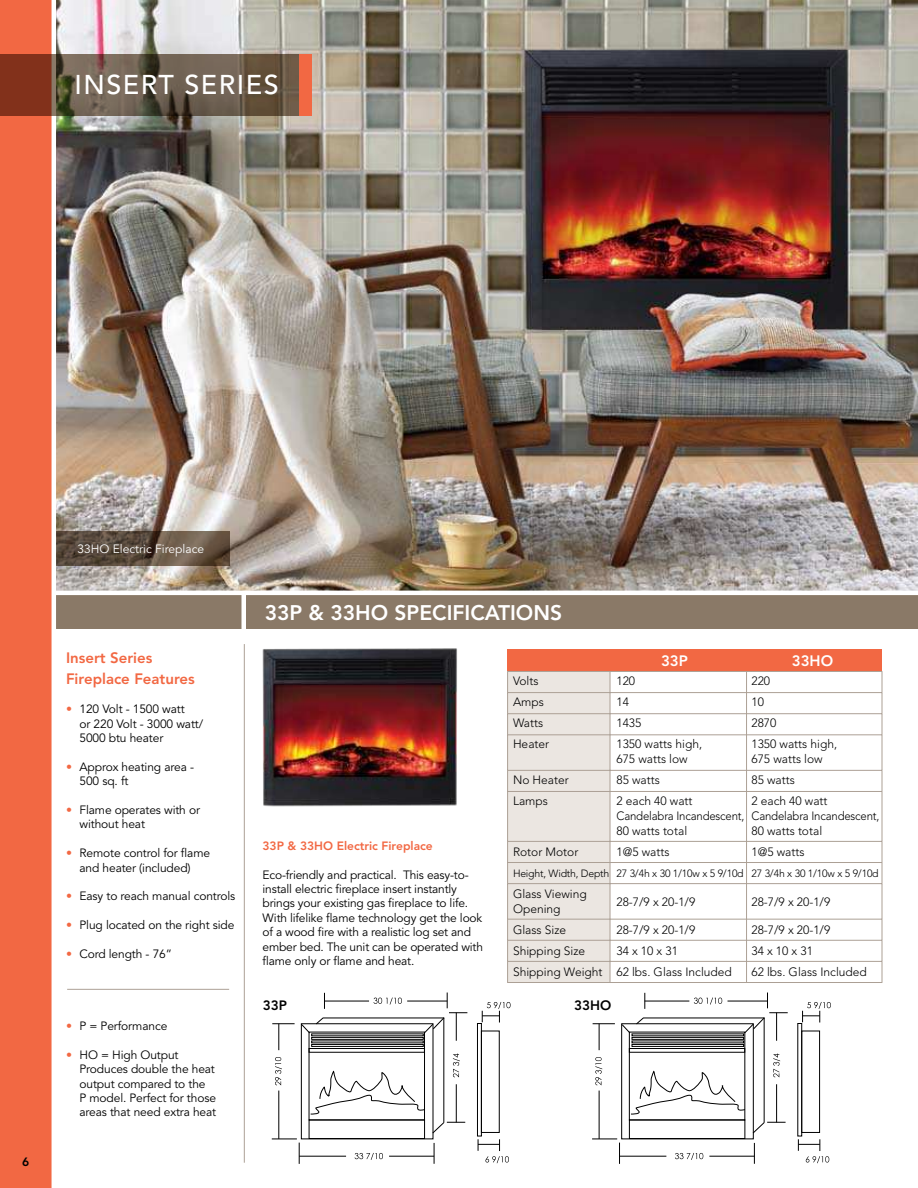
<style>
.page{position:relative;width:918px;height:1188px;background:#fff}
.page>*{position:absolute;margin:0;border:0;box-sizing:border-box;transform-origin:0 0}
.t1{font:500 27px "Avenir";letter-spacing:.055em;color:#fff}
.t2{font:800 21px "Avenir";color:#fff}
.t3{font:800 15px/21.6px "Avenir";color:#f26843}
.t4{font:800 15px "Avenir";color:#fff}
.t5{font:800 13.5px "Avenir";color:#000}
.t6{font:12px/14.4px "Avenir";letter-spacing:-.01em;color:#000}
.t7{font:300 12px/15px "Avenir";color:#000}
.t8{font:800 12px "Avenir";color:#f26843}
.t9{font:12px "Avenir";color:#fff}
.t10{font:800 12px "Avenir";color:#000}
.t11{font:300 10.5px "Avenir";letter-spacing:-.015em;color:#000}
.s1{color:#f26843}
</style>
<div class="page">
<img style="left:56px;top:0;width:862px;height:591px">
<div style="left:56px;top:594px;width:862px;height:34px;background:#8a7967"></div>
<div style="left:0;top:0;width:52px;height:1188px;background:#f26843"></div>
<svg style="left:56px;top:531px;width:173px;height:35px;background:#5f4f41"></svg>
<hr style="left:53px;top:591px;width:865px;height:4px;background:#fff">
<hr style="left:242px;top:592px;width:4px;height:39px;background:#fff">
<hr style="left:244px;top:644px;width:1px;height:519px;background:#aca095">
<img style="left:262px;top:648px;width:195px;height:159px">
<div style="left:301px;top:1023px;width:132px;height:116px;border:1px solid #000"></div>
<div style="left:309px;top:1032px;width:116px;height:88px;border:1px solid #000"></div>
<div style="left:309px;top:1120px;width:116px;height:19px;border:1px solid #000"></div>
<hr style="left:299px;top:1156px;width:47px;height:1px;background:#000">
<hr style="left:389px;top:1156px;width:45px;height:1px;background:#000">
<hr style="left:444px;top:1018px;width:1px;height:105px;background:#000">
<svg style="left:434px;top:1143px;width:1px;height:21px"></svg>
<svg style="left:272px;top:1139px;width:28px;height:25px"></svg>
<svg style="left:301px;top:1024px;width:9px;height:10px"></svg>
<svg style="left:355px;top:1153px;width:28px;height:7px"></svg>
<svg style="left:453px;top:1054px;width:7px;height:23px"></svg>
<svg style="left:482px;top:1002px;width:29px;height:21px"></svg>
<svg style="left:478px;top:1139px;width:31px;height:24px"></svg>
<svg style="left:275px;top:1057px;width:7px;height:28px"></svg>
<svg style="left:432px;top:1122px;width:33px;height:12px"></svg>
<svg style="left:272px;top:1023px;width:23px;height:27px"></svg>
<hr style="left:279px;top:1091px;width:1px;height:48px;background:#000">
<svg style="left:316px;top:993px;width:151px;height:48px"></svg>
<hr style="left:456px;top:1084px;width:1px;height:38px;background:#000">
<svg style="left:310px;top:1063px;width:115px;height:52px"></svg>
<div style="left:311px;top:1037px;width:113px;height:3px;border:1px solid #000"></div>
<div style="left:311px;top:1044px;width:113px;height:3px;border:1px solid #000"></div>
<div style="left:309px;top:1048px;width:116px;height:5px;border:1px solid #000"></div>
<div style="left:477px;top:1023px;width:5px;height:113px;border:1px solid #000"></div>
<div style="left:481px;top:1031px;width:19px;height:102px;border:1px solid #000"></div>
<div style="left:621px;top:1023px;width:133px;height:116px;border:1px solid #000"></div>
<div style="left:629px;top:1032px;width:116px;height:88px;border:1px solid #000"></div>
<div style="left:629px;top:1120px;width:116px;height:19px;border:1px solid #000"></div>
<hr style="left:619px;top:1156px;width:47px;height:1px;background:#000">
<hr style="left:709px;top:1156px;width:45px;height:1px;background:#000">
<hr style="left:764px;top:1018px;width:1px;height:105px;background:#000">
<svg style="left:754px;top:1143px;width:1px;height:21px"></svg>
<svg style="left:592px;top:1139px;width:28px;height:25px"></svg>
<svg style="left:675px;top:1153px;width:28px;height:7px"></svg>
<svg style="left:773px;top:1054px;width:7px;height:23px"></svg>
<svg style="left:802px;top:1002px;width:29px;height:21px"></svg>
<svg style="left:798px;top:1139px;width:31px;height:24px"></svg>
<svg style="left:595px;top:1057px;width:7px;height:28px"></svg>
<svg style="left:753px;top:1122px;width:33px;height:12px"></svg>
<svg style="left:593px;top:1023px;width:22px;height:27px"></svg>
<hr style="left:599px;top:1091px;width:1px;height:48px;background:#000">
<svg style="left:622px;top:993px;width:166px;height:48px"></svg>
<hr style="left:776px;top:1084px;width:1px;height:38px;background:#000">
<svg style="left:630px;top:1063px;width:116px;height:52px"></svg>
<div style="left:632px;top:1037px;width:112px;height:3px;border:1px solid #000"></div>
<div style="left:632px;top:1044px;width:112px;height:3px;border:1px solid #000"></div>
<div style="left:629px;top:1048px;width:116px;height:5px;border:1px solid #000"></div>
<div style="left:801px;top:1031px;width:19px;height:102px;border:1px solid #000"></div>
<div style="left:507px;top:649px;width:375px;height:22px;background:#f26843"></div>
<svg style="left:611px;top:672px;width:271px;height:310px"></svg>
<hr style="left:610px;top:671px;width:272px;height:1px;background:#aca095">
<hr style="left:610px;top:692px;width:272px;height:1px;background:#aca095">
<hr style="left:610px;top:713px;width:272px;height:1px;background:#aca095">
<svg style="left:882px;top:672px;width:1px;height:62px"></svg>
<hr style="left:610px;top:734px;width:272px;height:1px;background:#aca095">
<hr style="left:882px;top:735px;width:1px;height:35px;background:#aca095">
<hr style="left:610px;top:770px;width:272px;height:1px;background:#aca095">
<svg style="left:882px;top:771px;width:1px;height:20px"></svg>
<hr style="left:610px;top:791px;width:272px;height:1px;background:#aca095">
<hr style="left:882px;top:792px;width:1px;height:49px;background:#aca095">
<hr style="left:610px;top:841px;width:272px;height:1px;background:#aca095">
<hr style="left:610px;top:862px;width:272px;height:1px;background:#aca095">
<svg style="left:882px;top:842px;width:1px;height:41px"></svg>
<hr style="left:610px;top:883px;width:272px;height:1px;background:#aca095">
<hr style="left:882px;top:884px;width:1px;height:35px;background:#aca095">
<hr style="left:610px;top:919px;width:272px;height:1px;background:#aca095">
<hr style="left:610px;top:940px;width:272px;height:1px;background:#aca095">
<hr style="left:610px;top:961px;width:272px;height:1px;background:#aca095">
<svg style="left:507px;top:671px;width:104px;height:311px;background:#e4ded9"></svg>
<svg style="left:882px;top:920px;width:1px;height:62px"></svg>
<hr style="left:507px;top:982px;width:103px;height:1px;background:#aca095">
<hr style="left:610px;top:982px;width:272px;height:1px;background:#aca095">
<hr style="left:67px;top:989px;width:162px;height:1px;background:#aca095">
<svg style="left:0;top:54px;width:299px;height:61px;background:#6d5442"></svg>
<div style="left:299px;top:54px;width:12px;height:61px;background:#f26843"></div>
<hr style="left:746px;top:671px;width:1px;height:312px;background:#aca095">
<h1 class="t1" style="left:74px;top:74px;width:206px">INSERT SERIES</h1>
<p class="t10" style="left:22px;top:1156px;width:9px">6</p>
<p class="t9" style="left:78px;top:544px;width:128px">33HO Electric Fireplace</p>
<p class="t3" style="left:66px;top:648px;width:130px">Insert Series<br>Fireplace Features</p>
<p class="t6" style="left:79px;top:703px;width:125px;text-indent:-13px"><span class="s1">•</span> 120 Volt - 1500 watt<br>or 220 Volt - 3000 watt/<br>5000 btu heater</p>
<p class="t6" style="left:79px;top:761px;width:116px;text-indent:-13px"><span class="s1">•</span> Approx heating area -<br>500 sq. ft</p>
<p class="t6" style="left:79px;top:804px;width:122px;text-indent:-13px"><span class="s1">•</span> Flame operates with or without heat</p>
<p class="t6" style="left:66px;top:847px;width:146px;text-align:center"><span class="s1">•</span> Remote control for flame and heater (included)</p>
<p class="t6" style="left:66px;top:890px;width:171px"><span class="s1">•</span> Easy to reach manual controls</p>
<p class="t6" style="left:66px;top:919px;width:170px"><span class="s1">•</span> Plug located on the right side</p>
<p class="t6" style="left:66px;top:948px;width:108px"><span class="s1">•</span> Cord length - 76”</p>
<p class="t6" style="left:66px;top:1020px;width:103px"><span class="s1">•</span> P = Performance</p>
<p class="t6" style="left:79px;top:1049px;width:138px;text-indent:-13px"><span class="s1">•</span> HO = High Output<br>Produces double the heat output compared to the<br>P model. Perfect for those areas that need extra heat</p>
<h2 class="t2" style="left:265px;top:604px;width:299px">33P &amp; 33HO SPECIFICATIONS</h2>
<p class="t4" style="left:661px;top:654px;width:28px">33P</p>
<p class="t4" style="left:792px;top:654px;width:43px">33HO</p>
<p class="t8" style="left:263px;top:841px;width:172px">33P &amp; 33HO Electric Fireplace</p>
<p class="t6" style="left:263px;top:869px;width:222px">Eco-friendly and practical. This easy-to&shy;install electric fireplace insert instantly brings your existing gas fireplace to life.<br>With lifelike flame technology get the look of a wood fire with a realistic log set and ember bed. The unit can be operated with flame only or flame and heat.</p>
<p class="t7" style="left:513px;top:675px;width:27px">Volts</p>
<p class="t7" style="left:616px;top:675px;width:20px">120</p>
<p class="t7" style="left:751px;top:675px;width:20px">220</p>
<p class="t7" style="left:513px;top:696px;width:32px">Amps</p>
<p class="t7" style="left:616px;top:696px;width:14px">14</p>
<p class="t7" style="left:751px;top:696px;width:14px">10</p>
<p class="t7" style="left:513px;top:717px;width:32px">Watts</p>
<p class="t7" style="left:617px;top:717px;width:26px">1435</p>
<p class="t7" style="left:752px;top:717px;width:26px">2870</p>
<p class="t7" style="left:513px;top:738px;width:38px">Heater</p>
<p class="t7" style="left:617px;top:738px;width:87px">1350 watts high,</p>
<p class="t7" style="left:752px;top:738px;width:87px">1350 watts high,</p>
<p class="t7" style="left:616px;top:753px;width:73px">675 watts low</p>
<p class="t7" style="left:751px;top:753px;width:73px">675 watts low</p>
<p class="t7" style="left:513px;top:774px;width:57px">No Heater</p>
<p class="t7" style="left:616px;top:774px;width:45px">85 watts</p>
<p class="t7" style="left:751px;top:774px;width:45px">85 watts</p>
<p class="t7" style="left:513px;top:795px;width:36px">Lamps</p>
<p class="t7" style="left:616px;top:795px;width:78px">2 each 40 watt</p>
<p class="t7" style="left:616px;top:795px;width:265px;text-indent:135px">2 each 40 watt<br>Candelabra Incandescent, Candelabra Incandescent,<br>80 watts total</p>
<p class="t7" style="left:752px;top:825px;width:72px">80 watts total</p>
<p class="t7" style="left:513px;top:846px;width:67px">Rotor Motor</p>
<p class="t7" style="left:616px;top:846px;width:54px">1@5 watts</p>
<p class="t7" style="left:752px;top:846px;width:54px">1@5 watts</p>
<p class="t11" style="left:513px;top:869px;width:367px">Height, Width, Depth 27 3/4h x 30 1/10w x 5 9/10d 27 3/4h x 30 1/10w x 5 9/10d</p>
<p class="t7" style="left:513px;top:888px;width:75px">Glass Viewing<br>Opening</p>
<p class="t7" style="left:616px;top:895px;width:80px">28-7/9 x 20-1/9</p>
<p class="t7" style="left:752px;top:895px;width:80px">28-7/9 x 20-1/9</p>
<p class="t7" style="left:513px;top:924px;width:55px">Glass Size</p>
<p class="t7" style="left:616px;top:924px;width:80px">28-7/9 x 20-1/9</p>
<p class="t7" style="left:752px;top:924px;width:80px">28-7/9 x 20-1/9</p>
<p class="t7" style="left:513px;top:945px;width:74px">Shipping Size</p>
<p class="t7" style="left:617px;top:945px;width:63px">34 x 10 x 31</p>
<p class="t7" style="left:751px;top:945px;width:63px">34 x 10 x 31</p>
<p class="t7" style="left:513px;top:966px;width:220px">Shipping Weight 62 lbs. Glass Included</p>
<p class="t7" style="left:752px;top:966px;width:117px">62 lbs. Glass Included</p>
<p class="t5" style="left:263px;top:1000px;width:26px">33P</p>
<p class="t5" style="left:574px;top:1000px;width:39px">33HO</p>
</div>
